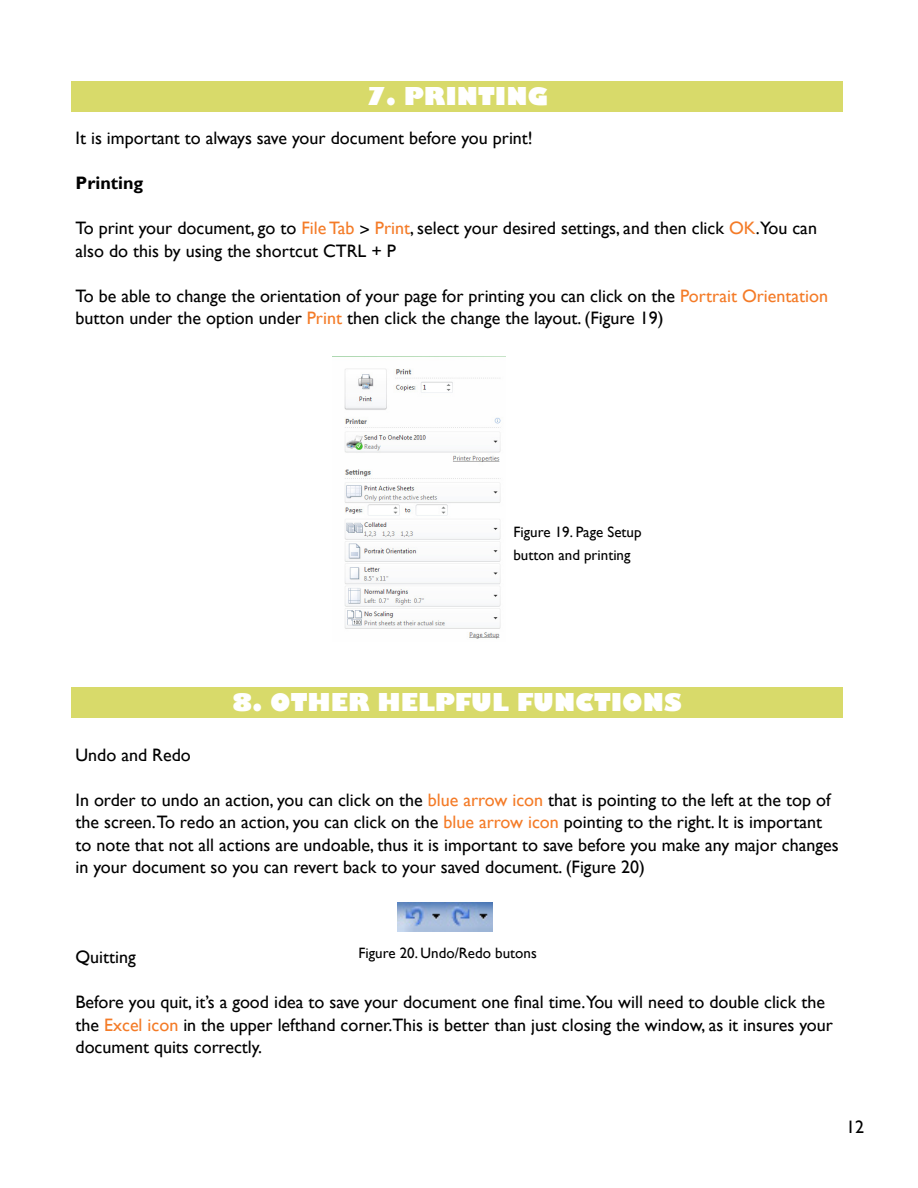
<style>
.page{position:relative;width:918px;height:1188px;background:#fff}
.page>*{position:absolute;margin:0;border:0;box-sizing:border-box;transform-origin:0 0}
.t1{font:800 24px "Gill Sans";color:#fff}
.t2{font:18px/22.5px "Gill Sans";color:#000}
.t3{font:700 18px "Gill Sans";color:#000}
.t4{font:15px/22.5px "Gill Sans";color:#000}
.s1{color:#f47b27}
</style>
<div class="page">
<div style="left:71px;top:81px;width:771px;height:31px;background:#d8da6a"></div>
<div style="left:71px;top:687px;width:771px;height:31px;background:#d8da6a"></div>
<img style="left:333px;top:356px;width:172px;height:283px">
<img style="left:397px;top:902px;width:95px;height:30px">
<h1 class="t1" style="left:366px;top:77px;width:184px">7. PRINTING</h1>
<p class="t2" style="left:76px;top:127px;width:459px">It is important to always save your document before you print!</p>
<p class="t3" style="left:76px;top:172px;width:69px">Printing</p>
<p class="t2" style="left:76px;top:217px;width:743px">To print your document, go to <span class="s1">File Tab</span> &gt; <span class="s1">Print</span>, select your desired settings, and then click <span class="s1">OK</span>.You can also do this by using the shortcut CTRL + P</p>
<p class="t2" style="left:76px;top:285px;width:754px">To be able to change the orientation of your page for printing you can click on the <span class="s1">Portrait Orientation </span>button under the option under <span class="s1">Print</span> then click the change the layout. (Figure 19)</p>
<p class="t4" style="left:513px;top:521px;width:130px">Figure 19. Page Setup button and printing</p>
<h1 class="t1" style="left:232px;top:684px;width:451px">8. OTHER HELPFUL FUNCTIONS</h1>
<p class="t2" style="left:76px;top:744px;width:117px">Undo and Redo</p>
<p class="t2" style="left:76px;top:789px;width:765px">In order to undo an action, you can click on the <span class="s1">blue arrow icon</span> that is pointing to the left at the top of the screen.To redo an action, you can click on the <span class="s1">blue arrow icon</span> pointing to the right. It is important to note that not all actions are undoable, thus it is important to save before you make any major changes in your document so you can revert back to your saved document. (Figure 20)</p>
<p class="t4" style="left:358px;top:942px;width:180px">Figure 20. Undo/Redo butons</p>
<p class="t2" style="left:76px;top:946px;width:62px">Quitting</p>
<p class="t2" style="left:76px;top:991px;width:759px">Before you quit, it’s a good idea to save your document one final time.You will need to double click the the <span class="s1">Excel icon</span> in the upper lefthand corner.This is better than just closing the window, as it insures your document quits correctly.</p>
<p class="t2" style="left:846px;top:1116px;width:19px">12</p>
</div>
